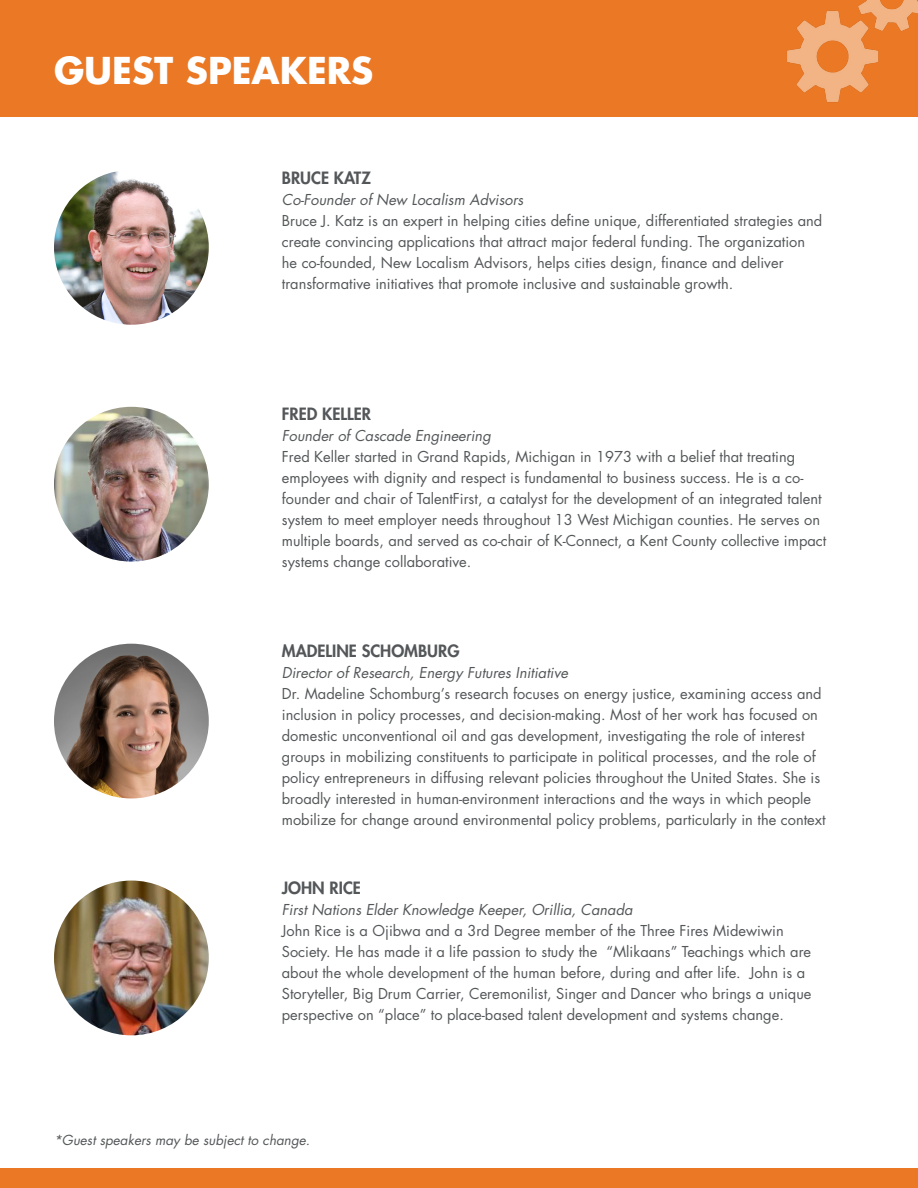
<style>
.page{position:relative;width:918px;height:1188px;background:#fff}
.page>*{position:absolute;margin:0;border:0;box-sizing:border-box;transform-origin:0 0}
.t1{font:700 36px "Futura Std";color:#fff}
.t2{font:800 16.5px "Futura Std";color:#545759}
.t3{font:14.7px/21px "Futura Std";color:#545759}
.t4{font:italic 14.7px "Futura Std";color:#545759}
.t5{font:italic 13.5px "Futura Std";color:#545759}
</style>
<div class="page">
<div style="left:0;top:0;width:918px;height:117px;background:#ea7824"></div>
<img style="left:787px;top:0;width:131px;height:102px">
<img style="left:54px;top:644px;width:155px;height:154px;border-radius:77px">
<img style="left:54px;top:170px;width:155px;height:155px;border-radius:77px">
<img style="left:54px;top:407px;width:155px;height:155px;border-radius:77px">
<div style="left:0;top:1169px;width:918px;height:19px;background:#ea7824"></div>
<img style="left:54px;top:881px;width:155px;height:154px;border-radius:77px">
<h1 class="t1" style="left:54px;top:46px;width:321px">GUEST SPEAKERS</h1>
<p class="t2" style="left:282px;top:167px;width:90px">BRUCE KATZ</p>
<p class="t4" style="left:282px;top:190px;width:243px">Co-Founder of New Localism Advisors</p>
<p class="t3" style="left:282px;top:210px;width:542px">Bruce J. Katz is an expert in helping cities define unique, differentiated strategies and create convincing applications that attract major federal funding. The organization he co-founded, New Localism Advisors, helps cities design, finance and deliver transformative initiatives that promote inclusive and sustainable growth.</p>
<p class="t2" style="left:282px;top:404px;width:91px">FRED KELLER</p>
<p class="t4" style="left:282px;top:427px;width:210px">Founder of Cascade Engineering</p>
<p class="t3" style="left:282px;top:447px;width:546px">Fred Keller started in Grand Rapids, Michigan in 1973 with a belief that treating employees with dignity and respect is fundamental to business success. He is a co&shy;founder and chair of TalentFirst, a catalyst for the development of an integrated talent system to meet employer needs throughout 13 West Michigan counties. He serves on multiple boards, and served as co-chair of K-Connect, a Kent County collective impact systems change collaborative.</p>
<p class="t2" style="left:282px;top:641px;width:179px">MADELINE SCHOMBURG</p>
<p class="t4" style="left:282px;top:664px;width:288px">Director of Research, Energy Futures Initiative</p>
<p class="t3" style="left:282px;top:684px;width:545px">Dr. Madeline Schomburg’s research focuses on energy justice, examining access and inclusion in policy processes, and decision-making. Most of her work has focused on domestic unconventional oil and gas development, investigating the role of interest groups in mobilizing constituents to participate in political processes, and the role of policy entrepreneurs in diffusing relevant policies throughout the United States. She is broadly interested in human-environment interactions and the ways in which people mobilize for change around environmental policy problems, particularly in the context</p>
<p class="t2" style="left:282px;top:878px;width:81px">JOHN RICE</p>
<p class="t4" style="left:282px;top:900px;width:352px">First Nations Elder Knowledge Keeper, Orillia, Canada</p>
<p class="t3" style="left:282px;top:920px;width:531px">John Rice is a Ojibwa and a 3rd Degree member of the Three Fires Midewiwin Society. He has made it a life passion to study the “Mlikaans” Teachings which are about the whole development of the human before, during and after life. John is a Storyteller, Big Drum Carrier, Ceremonilist, Singer and Dancer who brings a unique perspective on “place” to place-based talent development and systems change.</p>
<p class="t5" style="left:54px;top:1132px;width:258px">*Guest speakers may be subject to change.</p>
</div>
